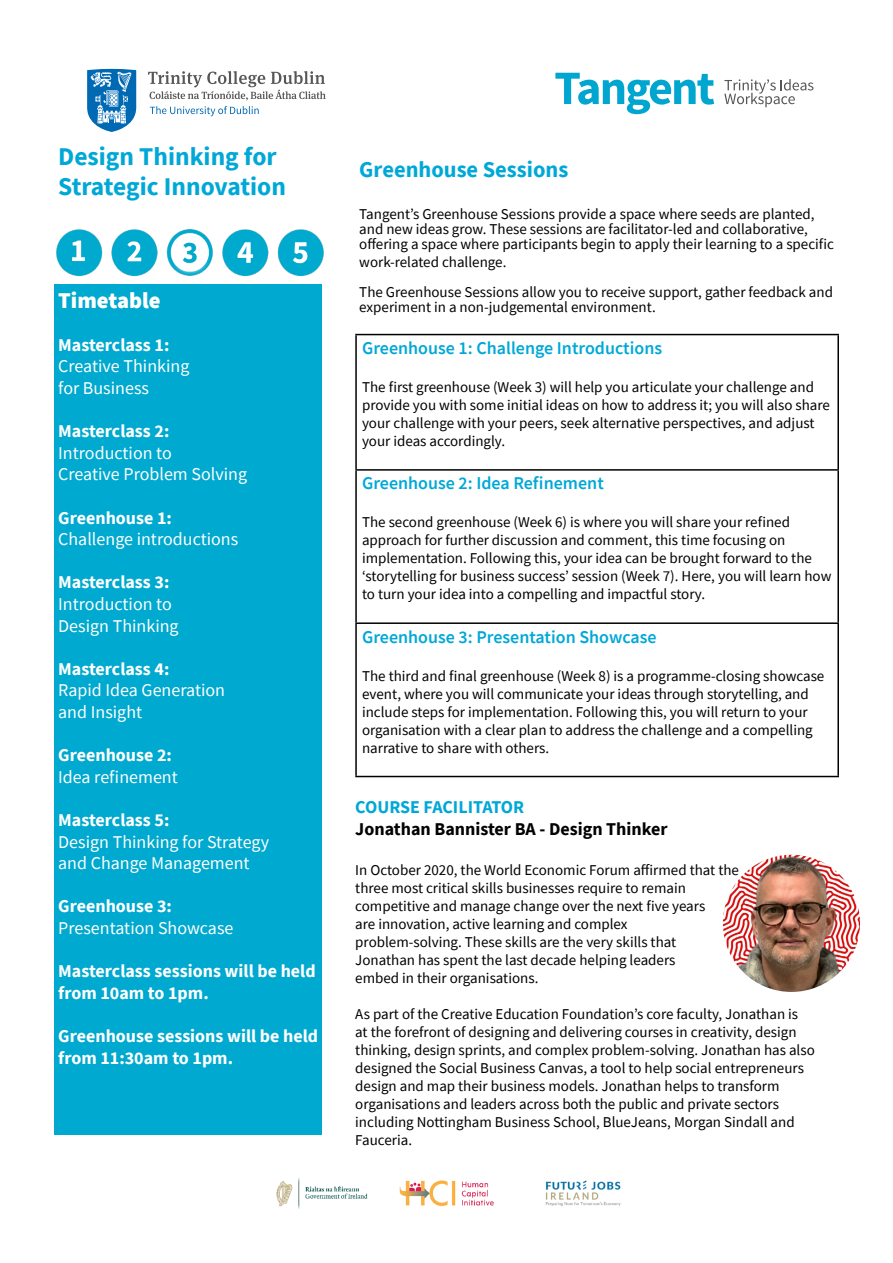
<style>
.page{position:relative;width:893px;height:1263px;background:#fff}
.page>*{position:absolute;margin:0;border:0;box-sizing:border-box;transform-origin:0 0}
.t1{font:700 25.5px/30.6px "Source Sans Pro";color:#00a8d7}
.t2{font:700 22.5px "Source Sans Pro";color:#00a8d7}
.t3{font:900 22.5px "Source Sans Pro";color:#fff}
.t4{font:18px/21.6px "Source Sans Pro";color:#fff}
.t5{font:700 18px/21.6px "Source Sans Pro";color:#fff}
.t6{font:600 18px "Source Sans Pro";color:#00a8d7}
.t7{font:700 18px "Source Sans Pro";color:#020203}
.t8{font:700 18px "Source Sans Pro";color:#00a8d7}
.t9{font:15px/18px "Source Sans Pro";color:#000}
.t10{font:15px/15px "Source Sans Pro";color:#020203}
</style>
<div class="page">
<svg style="left:148px;top:71px;width:178px;height:29px"></svg>
<svg style="left:150px;top:106px;width:109px;height:10px"></svg>
<svg style="left:87px;top:69px;width:49px;height:63px"></svg>
<svg style="left:555px;top:73px;width:159px;height:41px"></svg>
<svg style="left:724px;top:79px;width:89px;height:28px"></svg>
<hr style="left:355px;top:334px;width:484px;height:1px;background:#000">
<hr style="left:355px;top:335px;width:2px;height:134px;background:#000">
<hr style="left:837px;top:335px;width:2px;height:134px;background:#000">
<hr style="left:355px;top:469px;width:484px;height:2px;background:#000">
<hr style="left:355px;top:471px;width:2px;height:151px;background:#000">
<hr style="left:837px;top:471px;width:2px;height:151px;background:#000">
<hr style="left:355px;top:622px;width:484px;height:2px;background:#000">
<hr style="left:355px;top:624px;width:2px;height:152px;background:#000">
<hr style="left:837px;top:624px;width:2px;height:152px;background:#000">
<hr style="left:355px;top:776px;width:484px;height:1px;background:#000">
<div style="left:54px;top:284px;width:267px;height:850px;background:#00a9cf"></div>
<img style="left:56px;top:229px;width:268px;height:65px">
<img style="left:276px;top:1178px;width:345px;height:31px">
<img style="left:723px;top:855px;width:137px;height:137px;border-radius:69px">
<h1 class="t1" style="left:58px;top:141px;width:229px">Design Thinking for<br>Strategic Innovation</h1>
<h2 class="t3" style="left:58px;top:285px;width:104px">Timetable</h2>
<p class="t5" style="left:58px;top:334px;width:113px">Masterclass 1:</p>
<p class="t4" style="left:58px;top:355px;width:133px">Creative Thinking for Business</p>
<p class="t5" style="left:58px;top:420px;width:113px">Masterclass 2:</p>
<p class="t4" style="left:58px;top:442px;width:190px">Introduction to<br>Creative Problem Solving</p>
<p class="t5" style="left:58px;top:507px;width:115px">Greenhouse 1:</p>
<p class="t4" style="left:58px;top:528px;width:182px">Challenge introductions</p>
<p class="t5" style="left:58px;top:571px;width:113px">Masterclass 3:</p>
<p class="t4" style="left:58px;top:593px;width:122px">Introduction to<br>Design Thinking</p>
<p class="t5" style="left:58px;top:658px;width:113px">Masterclass 4:</p>
<p class="t4" style="left:58px;top:679px;width:168px">Rapid Idea Generation and Insight</p>
<p class="t5" style="left:58px;top:744px;width:115px">Greenhouse 2:</p>
<p class="t4" style="left:58px;top:766px;width:121px">Idea refinement</p>
<p class="t5" style="left:58px;top:809px;width:113px">Masterclass 5:</p>
<p class="t4" style="left:58px;top:831px;width:212px">Design Thinking for Strategy and Change Management</p>
<p class="t5" style="left:58px;top:895px;width:115px">Greenhouse 3:</p>
<p class="t4" style="left:58px;top:917px;width:177px">Presentation Showcase</p>
<p class="t5" style="left:58px;top:960px;width:259px">Masterclass sessions will be held from 10am to 1pm.</p>
<p class="t5" style="left:58px;top:1025px;width:262px">Greenhouse sessions will be held from 11:30am to 1pm.</p>
<h2 class="t2" style="left:359px;top:155px;width:211px">Greenhouse Sessions</h2>
<p class="t10" style="left:359px;top:207px;width:476px">Tangent’s Greenhouse Sessions provide a space where seeds are planted, and new ideas grow. These sessions are facilitator-led and collaborative, offering a space where participants begin to apply their learning to a specific</p>
<p class="t10" style="left:359px;top:247px;width:475px;line-height:30px">work-related challenge.<br>The Greenhouse Sessions allow you to receive support, gather feedback and</p>
<p class="t10" style="left:359px;top:300px;width:298px">experiment in a non-judgemental environment.</p>
<p class="t6" style="left:362px;top:336px;width:302px">Greenhouse 1: Challenge Introductions</p>
<p class="t9" style="left:362px;top:378px;width:469px">The first greenhouse (Week 3) will help you articulate your challenge and provide you with some initial ideas on how to address it; you will also share your challenge with your peers, seek alternative perspectives, and adjust your ideas accordingly.</p>
<p class="t6" style="left:362px;top:472px;width:243px">Greenhouse 2: Idea Refinement</p>
<p class="t9" style="left:362px;top:513px;width:471px">The second greenhouse (Week 6) is where you will share your refined approach for further discussion and comment, this time focusing on implementation. Following this, your idea can be brought forward to the ‘storytelling for business success’ session (Week 7). Here, you will learn how to turn your idea into a compelling and impactful story.</p>
<p class="t6" style="left:362px;top:625px;width:296px">Greenhouse 3: Presentation Showcase</p>
<p class="t9" style="left:362px;top:666px;width:464px">The third and final greenhouse (Week 8) is a programme-closing showcase event, where you will communicate your ideas through storytelling, and include steps for implementation. Following this, you will return to your organisation with a clear plan to address the challenge and a compelling narrative to share with others.</p>
<p class="t8" style="left:355px;top:795px;width:170px">COURSE FACILITATOR</p>
<p class="t7" style="left:355px;top:817px;width:314px">Jonathan Bannister BA - Design Thinker</p>
<p class="t9" style="left:355px;top:860px;width:385px">In October 2020, the World Economic Forum affirmed that the three most critical skills businesses require to remain competitive and manage change over the next five years<br>are innovation, active learning and complex<br>problem-solving. These skills are the very skills that Jonathan has spent the last decade helping leaders<br>embed in their organisations.</p>
<p class="t9" style="left:355px;top:1004px;width:461px">As part of the Creative Education Foundation’s core faculty, Jonathan is<br>at the forefront of designing and delivering courses in creativity, design thinking, design sprints, and complex problem-solving. Jonathan has also designed the Social Business Canvas, a tool to help social entrepreneurs design and map their business models. Jonathan helps to transform organisations and leaders across both the public and private sectors including Nottingham Business School, BlueJeans, Morgan Sindall and Fauceria.</p>
</div>
